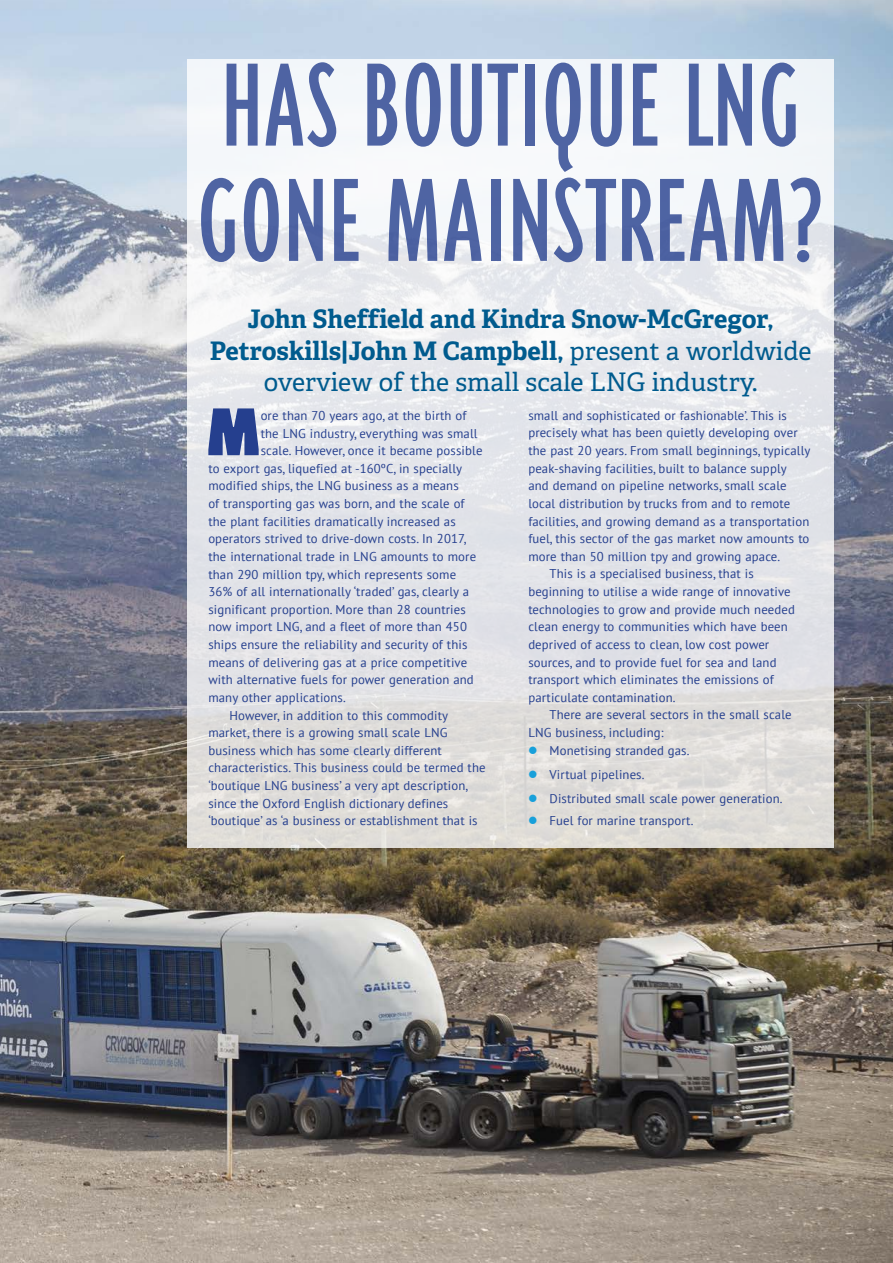
<style>
.page{position:relative;width:893px;height:1263px;background:#fff}
.page>*{position:absolute;margin:0;border:0;box-sizing:border-box;transform-origin:0 0}
.t1{font:136.5px/115.2px "Triplex Cond";letter-spacing:.02em;color:#253f8e}
.LNG_Paragraph_1___Dr{font:66.75px "Molot";color:#253f8e}
.LNG_Underhead{font:700 25.5px/31.5px "Adelle PE";color:#005b8e;text-align:center}
.LNG_Text{font:12.75px/17.5px "PT Sans";letter-spacing:.01em;color:#253f8e}
.LNG_Paragraph_1___Dr-2{font:12.75px "PT Sans";letter-spacing:.01em;color:#253f8e}
.s1{font-weight:400}
</style>
<div class="page">
<img style="left:0;top:0;width:893px;height:1263px">
<div style="left:187px;top:60px;width:647px;height:788px;background:linear-gradient(to bottom,#f4f8fd,#dbdada)"></div>
<svg style="left:529px;top:746px;width:8px;height:8px"></svg>
<svg style="left:529px;top:770px;width:8px;height:8px"></svg>
<svg style="left:529px;top:794px;width:8px;height:8px"></svg>
<svg style="left:529px;top:817px;width:8px;height:7px"></svg>
<h1 class="t1" style="left:198px;top:53px;width:627px">HAS BOUTIQUE LNG<br>GONE MAINSTREAM?</h1>
<p class="LNG_Underhead" style="left:210px;top:302px;width:603px">John Sheffield and Kindra Snow-McGregor,<br>Petroskills|John M Campbell, <span class="s1">present a worldwide overview of the small scale LNG industry.</span></p>
<p class="LNG_Paragraph_1___Dr" style="left:207px;top:392px;width:54px">M</p>
<p class="LNG_Paragraph_1___Dr-2" style="left:261px;top:407px;width:207px">ore than 70 years ago, at the birth of</p>
<p class="LNG_Paragraph_1___Dr-2" style="left:261px;top:425px;width:218px">the LNG industry, everything was small</p>
<p class="LNG_Paragraph_1___Dr-2" style="left:261px;top:442px;width:223px">scale. However, once it became possible</p>
<p class="LNG_Paragraph_1___Dr-2" style="left:208px;top:460px;width:255px">to export gas, liquefied at -160ºC, in specially</p>
<p class="LNG_Paragraph_1___Dr-2" style="left:208px;top:478px;width:252px">modified ships, the LNG business as a means</p>
<p class="LNG_Paragraph_1___Dr-2" style="left:208px;top:495px;width:258px">of transporting gas was born, and the scale of</p>
<p class="LNG_Paragraph_1___Dr-2" style="left:208px;top:513px;width:249px">the plant facilities dramatically increased as</p>
<p class="LNG_Paragraph_1___Dr-2" style="left:208px;top:531px;width:259px">operators strived to drive-down costs. In 2017,</p>
<p class="LNG_Paragraph_1___Dr-2" style="left:208px;top:548px;width:269px">the international trade in LNG amounts to more</p>
<p class="LNG_Paragraph_1___Dr-2" style="left:208px;top:566px;width:249px">than 290 million tpy, which represents some</p>
<p class="LNG_Paragraph_1___Dr-2" style="left:208px;top:583px;width:262px">36% of all internationally ‘traded’ gas, clearly a</p>
<p class="LNG_Paragraph_1___Dr-2" style="left:208px;top:601px;width:259px">significant proportion. More than 28 countries</p>
<p class="LNG_Paragraph_1___Dr-2" style="left:208px;top:619px;width:260px">now import LNG, and a fleet of more than 450</p>
<p class="LNG_Paragraph_1___Dr-2" style="left:208px;top:636px;width:261px">ships ensure the reliability and security of this</p>
<p class="LNG_Paragraph_1___Dr-2" style="left:208px;top:654px;width:260px">means of delivering gas at a price competitive</p>
<p class="LNG_Paragraph_1___Dr-2" style="left:208px;top:672px;width:267px">with alternative fuels for power generation and</p>
<p class="LNG_Paragraph_1___Dr-2" style="left:208px;top:689px;width:139px">many other applications.</p>
<p class="LNG_Text" style="left:208px;top:706px;width:279px;text-indent:21px">However, in addition to this commodity market, there is a growing small scale LNG business which has some clearly different characteristics. This business could be termed the ‘boutique LNG business’ a very apt description, since the Oxford English dictionary defines ‘boutique’ as ‘a business or establishment that is</p>
<p class="LNG_Text" style="left:528px;top:406px;width:284px">small and sophisticated or fashionable’. This is precisely what has been quietly developing over the past 20 years. From small beginnings, typically peak-shaving facilities, built to balance supply<br>and demand on pipeline networks, small scale local distribution by trucks from and to remote facilities, and growing demand as a transportation fuel, this sector of the gas market now amounts to more than 50 million tpy and growing apace.</p>
<p class="LNG_Text" style="left:528px;top:565px;width:268px;text-indent:21px">This is a specialised business, that is beginning to utilise a wide range of innovative technologies to grow and provide much needed clean energy to communities which have been deprived of access to clean, low cost power sources, and to provide fuel for sea and land transport which eliminates the emissions of particulate contamination.</p>
<p class="LNG_Text" style="left:528px;top:706px;width:265px;text-indent:21px">There are several sectors in the small scale<br>LNG business, including:</p>
<p class="LNG_Text" style="left:550px;top:741px;width:141px">Monetising stranded gas.</p>
<p class="LNG_Text" style="left:550px;top:765px;width:96px">Virtual pipelines.</p>
<p class="LNG_Text" style="left:550px;top:789px;width:235px">Distributed small scale power generation.</p>
<p class="LNG_Text" style="left:550px;top:812px;width:146px">Fuel for marine transport.</p>
</div>
